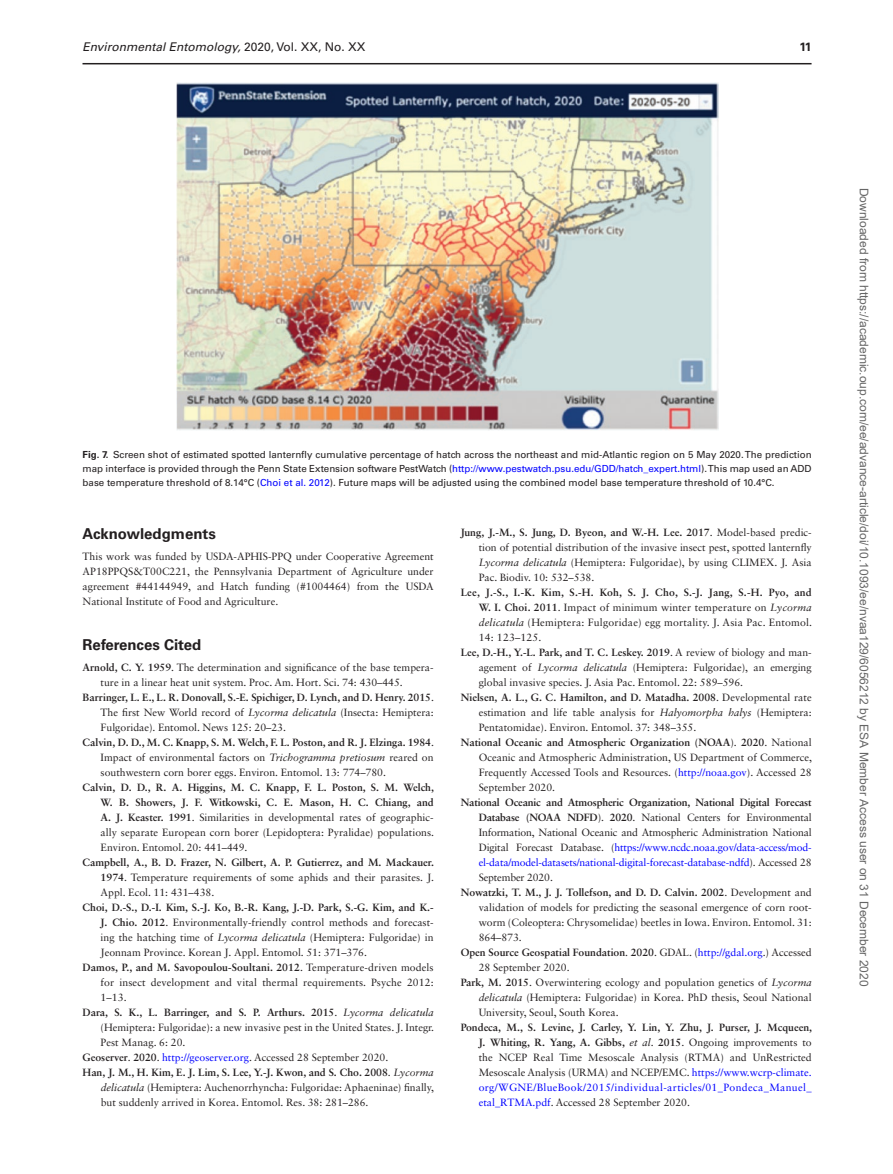
<style>
.page{position:relative;width:893px;height:1174px;background:#fff}
.page>*{position:absolute;margin:0;border:0;box-sizing:border-box;transform-origin:0 0}
.t1{font:700 15px "Univers LT Std";color:#231f20}
.t2{font:12px "Arial";color:#666}
.t3{font:italic 12px "Univers LT Std";color:#231f20}
.t4{font:700 12px "Univers LT Std";color:#231f20}
.t5{font:10.5px/15px "Sabon LT Std";color:#231f20;text-align:justify}
.t6{font:700 10.5px "Sabon LT Std";color:#231f20}
.t7{font:10.5px "Sabon LT Std";letter-spacing:-.015em;color:#00f}
.t8{font:10.5px "Sabon LT Std";letter-spacing:.02em;color:#231f20}
.t9{font:700 10.5px "Sabon LT Std";letter-spacing:.02em;color:#231f20}
.t10{font:9.75px/14.2px "Univers LT Std";color:#231f20;text-align:justify}
.s1{font-style:normal}
.s2{font-weight:700}
.s3{color:#00f}
.s4{font-weight:400}
.s5{font-style:italic}
.s6{font-weight:400;font-style:italic}
.s7{color:#231f20}
.s8{font-weight:400;color:#00f}
</style>
<div class="page">
<hr style="left:82px;top:63px;width:729px;height:1px;background:#231f20">
<img style="left:176px;top:82px;width:542px;height:348px">
<p class="t3" style="left:82px;top:40px;width:285px">Environmental Entomology, <span class="s1">2020, Vol. XX, No. XX</span></p>
<p class="t4" style="left:799px;top:40px;width:14px">11</p>
<p class="t10" style="left:83px;top:447px;width:731px"><span class="s2">Fig. 7.</span> Screen shot of estimated spotted lanternfly cumulative percentage of hatch across the northeast and mid-Atlantic region on 5 May 2020. The prediction map interface is provided through the Penn State Extension software PestWatch (<span class="s3">http://www.pestwatch.psu.edu/GDD/hatch_expert.html</span>). This map used an ADD base temperature threshold of 8.14°C (<span class="s3">Choi et al. 2012</span>). Future maps will be adjusted using the combined model base temperature threshold of 10.4°C.</p>
<h1 class="t1" style="left:83px;top:525px;width:135px">Acknowledgments</h1>
<p class="t5" style="left:83px;top:548px;width:353px">This work was funded by USDA-APHIS-PPQ under Cooperative Agreement AP18PPQS&amp;T00C221, the Pennsylvania Department of Agriculture under agreement #44144949, and Hatch funding (#1004464) from the USDA National Institute of Food and Agriculture.</p>
<h1 class="t1" style="left:83px;top:636px;width:120px">References Cited</h1>
<p class="t5" style="left:83px;top:659px;width:353px"><span class="s2">Arnold, C. Y. 1959</span>. The determination and significance of the base tempera-</p>
<p class="t5" style="left:101px;top:674px;width:304px">ture in a linear heat unit system. Proc. Am. Hort. Sci. 74: 430–445.</p>
<p class="t6" style="left:83px;top:690px;width:353px">Barringer, L. E., L. R. Donovall, S.-E. Spichiger, D. Lynch, and D. Henry. 2015<span class="s4">.</span></p>
<p class="t5" style="left:101px;top:704px;width:335px">The first New World record of <span class="s5">Lycorma delicatula</span> (Insecta: Hemiptera:</p>
<p class="t5" style="left:101px;top:719px;width:187px">Fulgoridae). Entomol. News 125: 20–23.</p>
<p class="t6" style="left:83px;top:735px;width:353px">Calvin, D. D., M. C. Knapp, S. M. Welch, F. L. Poston, and R. J. Elzinga. 1984<span class="s4">.</span></p>
<p class="t5" style="left:101px;top:749px;width:334px">Impact of environmental factors on <span class="s5">Trichogramma pretiosum</span> reared on</p>
<p class="t5" style="left:101px;top:764px;width:287px">southwestern corn borer eggs. Environ. Entomol. 13: 774–780.</p>
<p class="t5" style="left:101px;top:779px;width:335px;text-indent:-18px"><span class="s2">Calvin, D. D., R. A. Higgins, M. C. Knapp, F. L. Poston, S. M. Welch, W. B. Showers, J. F. Witkowski, C. E. Mason, H. C. Chiang, and A. J. Keaster. 1991</span>. Similarities in developmental rates of geographic&shy;ally separate European corn borer (Lepidoptera: Pyralidae) populations.<br>Environ. Entomol. 20: 441–449.</p>
<p class="t5" style="left:101px;top:854px;width:335px;text-indent:-18px"><span class="s2">Campbell, A., B. D. Frazer, N. Gilbert, A. P. Gutierrez, and M. Mackauer.<br>1974</span>. Temperature requirements of some aphids and their parasites. J.<br>Appl. Ecol. 11: 431–438.</p>
<p class="t6" style="left:83px;top:900px;width:352px">Choi, D.-S., D.-I. Kim, S.-J. Ko, B.-R. Kang, J.-D. Park, S.-G. Kim, and K.-</p>
<p class="t5" style="left:101px;top:914px;width:335px"><span class="s2">J. Chio. 2012</span>. Environmentally-friendly control methods and forecast-</p>
<p class="t5" style="left:101px;top:929px;width:335px">ing the hatching time of <span class="s5">Lycorma delicatula</span> (Hemiptera: Fulgoridae) in</p>
<p class="t5" style="left:101px;top:944px;width:268px">Jeonnam Province. Korean J. Appl. Entomol. 51: 371–376.</p>
<p class="t6" style="left:83px;top:961px;width:353px">Damos, P., and M. Savopoulou-Soultani. 2012<span class="s4">. Temperature-driven models</span></p>
<p class="t5" style="left:101px;top:974px;width:335px">for insect development and vital thermal requirements. Psyche 2012:</p>
<p class="t5" style="left:101px;top:989px;width:28px">1–13.</p>
<p class="t6" style="left:83px;top:1006px;width:352px">Dara, S. K., L. Barringer, and S. P. Arthurs. 2015<span class="s4">.</span> <span class="s6">Lycorma delicatula</span></p>
<p class="t5" style="left:101px;top:1019px;width:335px">(Hemiptera: Fulgoridae): a new invasive pest in the United States. J. Integr.</p>
<p class="t5" style="left:101px;top:1034px;width:86px">Pest Manag. 6: 20.</p>
<p class="t5" style="left:83px;top:1049px;width:307px"><span class="s2">Geoserver</span>. <span class="s2">2020</span>. <span class="s3">http://geoserver.org</span>. Accessed 28 September 2020.</p>
<p class="t6" style="left:83px;top:1066px;width:353px">Han, J. M., H. Kim, E. J. Lim, S. Lee, Y.-J. Kwon, and S. Cho. 2008<span class="s4">.</span> <span class="s6">Lycorma</span></p>
<p class="t5" style="left:101px;top:1079px;width:335px"><span class="s5">delicatula</span> (Hemiptera: Auchenorrhyncha: Fulgoridae: Aphaeninae) finally,</p>
<p class="t5" style="left:101px;top:1094px;width:269px">but suddenly arrived in Korea. Entomol. Res. 38: 281–286.</p>
<p class="t5" style="left:479px;top:525px;width:335px;text-indent:-18px"><span class="s2">Jung, J.-M., S. Jung, D. Byeon, and W.-H. Lee. 2017</span>. Model-based predic&shy;tion of potential distribution of the invasive insect pest, spotted lanternfly <span class="s5">Lycorma delicatula</span> (Hemiptera: Fulgoridae), by using CLIMEX. J. Asia Pac. Biodiv. 10: 532–538.</p>
<p class="t9" style="left:461px;top:586px;width:353px">Lee, J.-S., I.-K. Kim, S.-H. Koh, S. J. Cho, S.-J. Jang, S.-H. Pyo, and</p>
<p class="t8" style="left:479px;top:601px;width:334px"><span class="s2">W. I. Choi. 2011</span>. Impact of minimum winter temperature on <span class="s5">Lycorma</span></p>
<p class="t8" style="left:479px;top:616px;width:335px"><span class="s5">delicatula</span> (Hemiptera: Fulgoridae) egg mortality. J. Asia Pac. Entomol.</p>
<p class="t5" style="left:479px;top:630px;width:64px">14: 123–125.</p>
<p class="t6" style="left:461px;top:646px;width:353px">Lee, D.-H., Y.-L. Park, and T. C. Leskey. 2019<span class="s4">. A review of biology and man-</span></p>
<p class="t5" style="left:479px;top:660px;width:335px">agement of <span class="s5">Lycorma delicatula</span> (Hemiptera: Fulgoridae), an emerging</p>
<p class="t5" style="left:479px;top:675px;width:266px">global invasive species. J. Asia Pac. Entomol. 22: 589–596.</p>
<p class="t6" style="left:461px;top:691px;width:352px">Nielsen, A. L., G. C. Hamilton, and D. Matadha. 2008<span class="s4">. Developmental rate</span></p>
<p class="t5" style="left:479px;top:705px;width:335px">estimation and life table analysis for <span class="s5">Halyomorpha halys</span> (Hemiptera:</p>
<p class="t5" style="left:479px;top:720px;width:219px">Pentatomidae). Environ. Entomol. 37: 348–355.</p>
<p class="t6" style="left:461px;top:736px;width:352px">National Oceanic and Atmospheric Organization (NOAA<span class="s4">).</span> 2020<span class="s4">. National</span></p>
<p class="t5" style="left:479px;top:750px;width:335px">Oceanic and Atmospheric Administration, US Department of Commerce,</p>
<p class="t5" style="left:479px;top:765px;width:335px">Frequently Accessed Tools and Resources. (<span class="s3">http://noaa.gov</span>). Accessed 28</p>
<p class="t5" style="left:479px;top:780px;width:78px">September 2020.</p>
<p class="t6" style="left:461px;top:796px;width:352px">National Oceanic and Atmospheric Organization, National Digital Forecast</p>
<p class="t5" style="left:479px;top:810px;width:335px"><span class="s2">Database (NOAA NDFD</span>). <span class="s2">2020</span>. National Centers for Environmental</p>
<p class="t5" style="left:479px;top:825px;width:334px">Information, National Oceanic and Atmospheric Administration National</p>
<p class="t7" style="left:479px;top:841px;width:334px"><span class="s7">Digital Forecast Database. (</span>https://www.ncdc.noaa.gov/data-access/mod-</p>
<p class="t7" style="left:479px;top:856px;width:335px">el-data/model-datasets/national-digital-forecast-database-ndfd<span class="s7">). Accessed 28</span></p>
<p class="t5" style="left:479px;top:870px;width:76px">September 2020.</p>
<p class="t6" style="left:461px;top:886px;width:353px">Nowatzki, T. M., J. J. Tollefson, and D. D. Calvin. 2002<span class="s4">. Development and</span></p>
<p class="t5" style="left:479px;top:900px;width:334px">validation of models for predicting the seasonal emergence of corn root-</p>
<p class="t5" style="left:479px;top:915px;width:334px">worm (Coleoptera: Chrysomelidae) beetles in Iowa. Environ. Entomol. 31:</p>
<p class="t5" style="left:479px;top:930px;width:45px">864–873.</p>
<p class="t6" style="left:461px;top:946px;width:352px">Open Source Geospatial Foundation<span class="s4">.</span> 2020<span class="s4">. GDAL. (</span><span class="s8">http://gdal.org</span><span class="s4">.) Accessed</span></p>
<p class="t5" style="left:479px;top:960px;width:93px">28 September 2020.</p>
<p class="t5" style="left:461px;top:975px;width:352px"><span class="s2">Park, M. 2015</span>. Overwintering ecology and population genetics of <span class="s5">Lycorma</span></p>
<p class="t5" style="left:479px;top:990px;width:335px"><span class="s5">delicatula</span> (Hemiptera: Fulgoridae) in Korea. PhD thesis, Seoul National</p>
<p class="t5" style="left:479px;top:1005px;width:142px">University, Seoul, South Korea.</p>
<p class="t5" style="left:479px;top:1020px;width:335px;text-indent:-18px"><span class="s2">Pondeca, M., S. Levine, J. Carley, Y. Lin, Y. Zhu, J. Purser, J. Mcqueen, J. Whiting, R. Yang, A. Gibbs,</span> <span class="s5">et al</span>. <span class="s2">2015</span>. Ongoing improvements to the NCEP Real Time Mesoscale Analysis (RTMA) and UnRestricted Mesoscale Analysis (URMA) and NCEP/EMC. <span class="s3">https://www.wcrp-climate. org/WGNE/BlueBook/2015/individual-articles/01_Pondeca_Manuel_ etal_RTMA.pdf</span>. Accessed 28 September 2020.</p>
<p class="t2" style="left:868px;top:187px;width:800px;rotate:90deg">Downloaded from https://academic.oup.com/ee/advance-article/doi/10.1093/ee/nvaa129/6056212 by ESA Member Access user on 31 December 2020</p>
</div>
